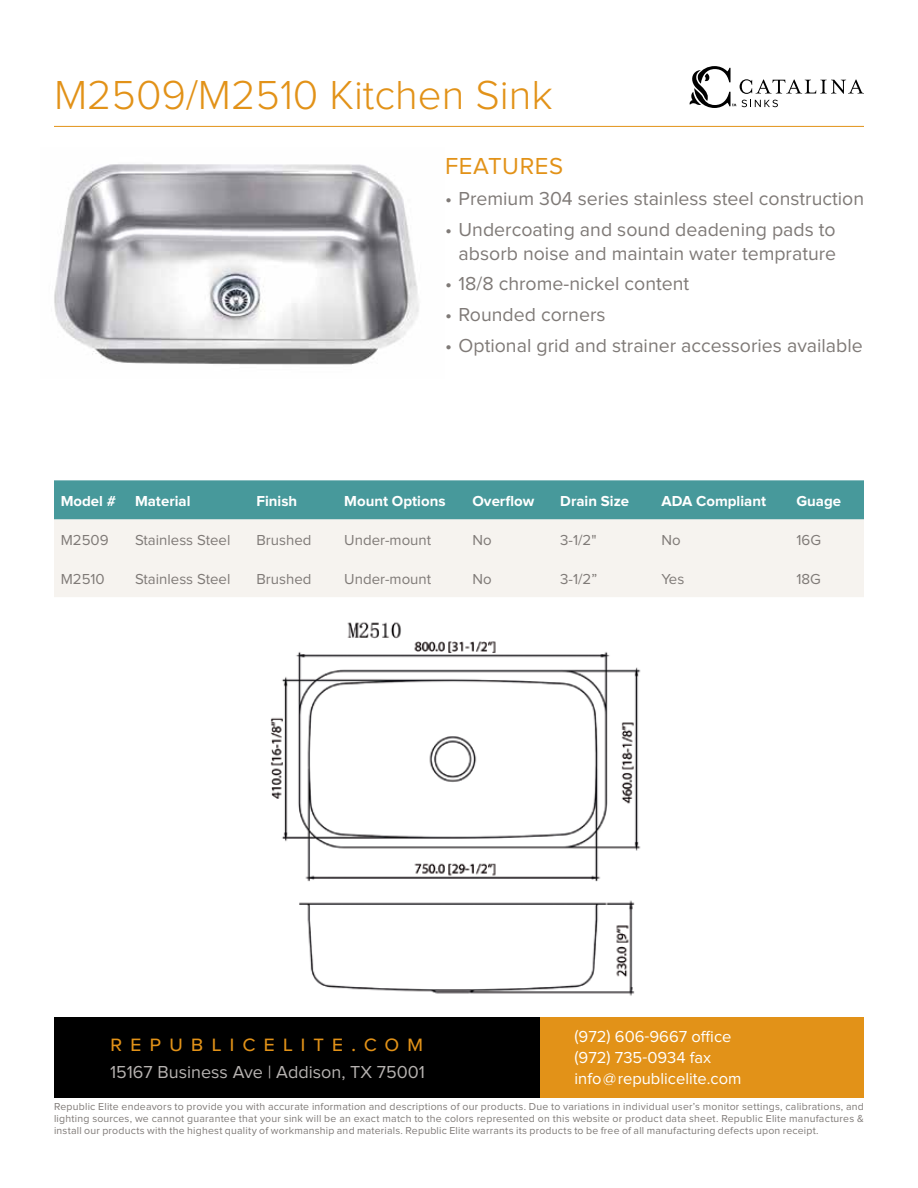
<style>
.page{position:relative;width:918px;height:1188px;background:#fff}
.page>*{position:absolute;margin:0;border:0;box-sizing:border-box;transform-origin:0 0}
.t1{font:300 42px "Proxima Nova";color:#e29218}
.t2{font:24px "Proxima Nova S";letter-spacing:.025em;color:#e29218}
.t3{font:22.5px "Proxima Nova S";letter-spacing:.35em;color:#e29218}
.t4{font:19.5px/24px "Proxima Nova";color:#7f7a77;text-align:right}
.t5{font:18px "Proxima Nova";color:#b6b2b0}
.t6{font:16.5px/21px "Proxima Nova";color:#fff}
.t7{font:15px "Proxima Nova";color:#7f7a77}
.t8{font:700 15px "Proxima Nova";color:#fff}
.t9{font:10.5px/12px "Proxima Nova";letter-spacing:.02em;color:#7f7a77;text-align:justify}
</style>
<div class="page">
<div style="left:54px;top:1017px;width:810px;height:81px;background:#000"></div>
<div style="left:540px;top:1017px;width:324px;height:81px;background:#e29218"></div>
<svg style="left:689px;top:66px;width:175px;height:42px"></svg>
<div style="left:54px;top:481px;width:810px;height:38px;background:#47999b"></div>
<div style="left:54px;top:519px;width:810px;height:78px;background:#f6f3ef"></div>
<hr style="left:54px;top:126px;width:810px;height:1px;background:#e29218">
<img style="left:270px;top:622px;width:371px;height:374px">
<img style="left:54px;top:164px;width:365px;height:201px">
<h1 class="t1" style="left:54px;top:72px;width:500px">M2509/M2510 Kitchen Sink</h1>
<h2 class="t2" style="left:445px;top:153px;width:120px">FEATURES</h2>
<h3 class="t4" style="left:445px;top:187px;width:421px">• Premium 304 series stainless steel construction</h3>
<h3 class="t4" style="left:445px;top:218px;width:393px">• Undercoating and sound deadening pads to absorb noise and maintain water temprature</h3>
<h3 class="t4" style="left:445px;top:272px;width:246px">• 18/8 chrome-nickel content</h3>
<h3 class="t4" style="left:445px;top:303px;width:162px">• Rounded corners</h3>
<h3 class="t4" style="left:445px;top:334px;width:419px">• Optional grid and strainer accessories available</h3>
<h3 class="t8" style="left:61px;top:492px;width:57px">Model #</h3>
<h3 class="t8" style="left:135px;top:492px;width:57px">Material</h3>
<h3 class="t8" style="left:256px;top:492px;width:42px">Finish</h3>
<h3 class="t8" style="left:344px;top:492px;width:103px">Mount Options</h3>
<h3 class="t8" style="left:472px;top:492px;width:63px">Overflow</h3>
<h3 class="t8" style="left:560px;top:492px;width:70px">Drain Size</h3>
<h3 class="t8" style="left:662px;top:492px;width:106px">ADA Compliant</h3>
<h3 class="t8" style="left:796px;top:492px;width:46px">Guage</h3>
<h3 class="t7" style="left:61px;top:531px;width:49px">M2509</h3>
<h3 class="t7" style="left:135px;top:531px;width:97px">Stainless Steel</h3>
<h3 class="t7" style="left:256px;top:531px;width:56px">Brushed</h3>
<h3 class="t7" style="left:344px;top:531px;width:88px">Under-mount</h3>
<h3 class="t7" style="left:472px;top:531px;width:21px">No</h3>
<h3 class="t7" style="left:560px;top:531px;width:38px">3-1/2"</h3>
<h3 class="t7" style="left:662px;top:531px;width:21px">No</h3>
<h3 class="t7" style="left:796px;top:531px;width:26px">16G</h3>
<h3 class="t7" style="left:61px;top:570px;width:46px">M2510</h3>
<h3 class="t7" style="left:135px;top:570px;width:97px">Stainless Steel</h3>
<h3 class="t7" style="left:256px;top:570px;width:56px">Brushed</h3>
<h3 class="t7" style="left:344px;top:570px;width:88px">Under-mount</h3>
<h3 class="t7" style="left:472px;top:570px;width:21px">No</h3>
<h3 class="t7" style="left:560px;top:570px;width:39px">3-1/2”</h3>
<h3 class="t7" style="left:662px;top:570px;width:24px">Yes</h3>
<h3 class="t7" style="left:796px;top:570px;width:26px">18G</h3>
<h3 class="t7" style="left:61px;top:531px;width:26px">1110</h3>
<h3 class="t7" style="left:802px;top:531px;width:10px">8</h3>
<h3 class="t6" style="left:575px;top:1026px;width:168px">(972) 606-9667 office (972) 735-0934 fax info@republicelite.com</h3>
<p class="t9" style="left:54px;top:1101px;width:811px">Republic Elite endeavors to provide you with accurate information and descriptions of our products. Due to variations in individual user’s monitor settings, calibrations, and lighting sources, we cannot guarantee that your sink will be an exact match to the colors represented on this website or product data sheet. Republic Elite manufactures &amp; install our products with the highest quality of workmanship and materials. Republic Elite warrants its products to be free of all manufacturing defects upon receipt.</p>
<h3 class="t3" style="left:110px;top:1031px;width:315px">republicelite.com</h3>
<h3 class="t5" style="left:110px;top:1062px;width:316px">15167 Business Ave | Addison, TX 75001</h3>
</div>
